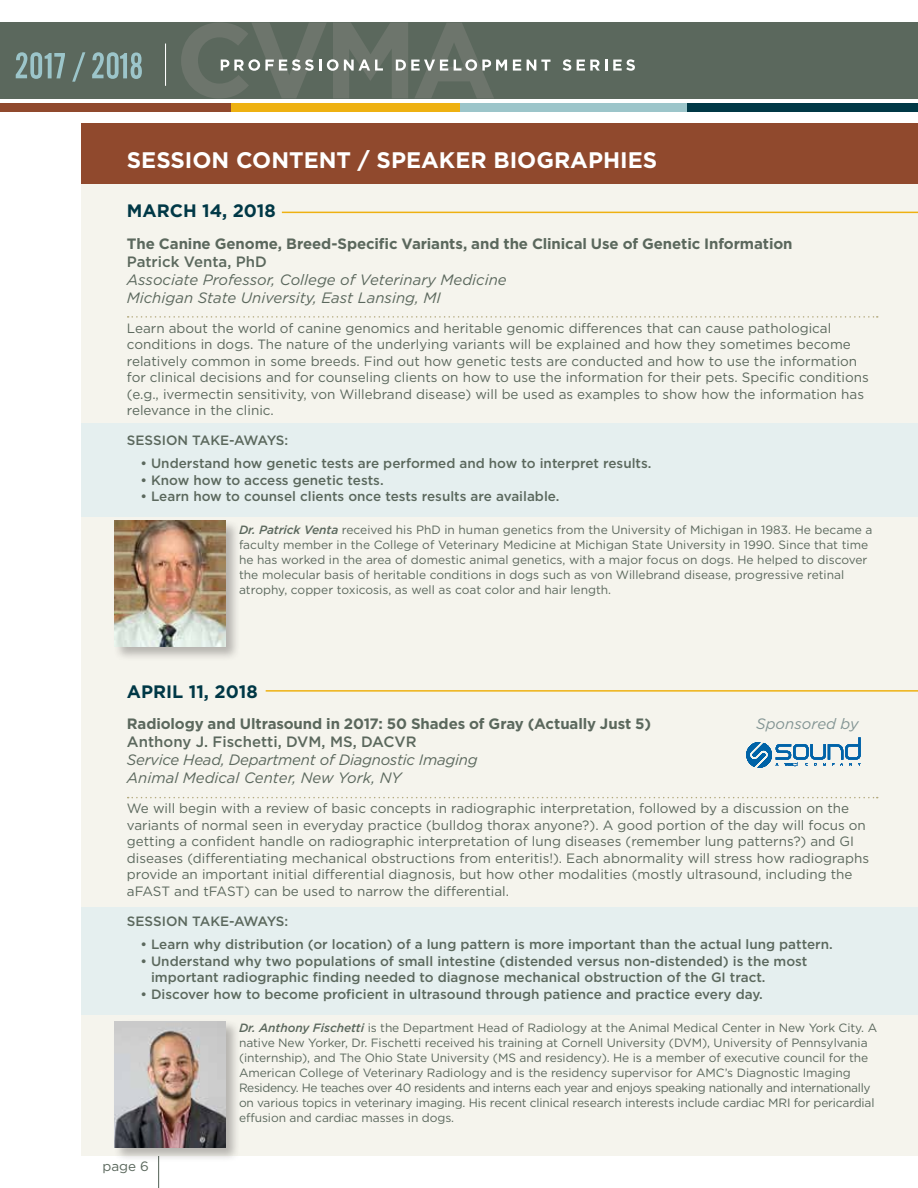
<style>
.page{position:relative;width:918px;height:1188px;background:#fff}
.page>*{position:absolute;margin:0;border:0;box-sizing:border-box;transform-origin:0 0}
.t1{font:700 22.5px "Gotham HTF";color:#fff}
.t2{font:700 18px "Gotham HTF";color:#003846}
.t3{font:italic 15px/18px "Gotham HTF";color:#5b685d}
.t4{font:700 15px "Gotham HTF";letter-spacing:-.005em;color:#5b685d}
.t5{font:500 15px "Gotham HTF";color:#5b685d}
.t6{font:italic 15px "Gotham HTF";color:#839594}
.t7{font:13.5px/16.5px "Gotham HTF";color:#5b685d}
.t8{font:500 13.5px/16.5px "Gotham HTF";color:#5b685d}
.t9{font:13.5px "Gotham";color:#5b685d}
.t10{font:12px/15px "Gotham HTF";letter-spacing:-.005em;color:#5b685d}
.s1{font-weight:500;font-style:italic}
</style>
<div class="page">
<div style="left:0;top:22px;width:918px;height:77px;background:#5b685d"></div>
<div style="left:230px;top:103px;width:231px;height:9px;background:#eeb111"></div>
<div style="left:0;top:103px;width:230px;height:9px;background:#90492d"></div>
<div style="left:461px;top:103px;width:230px;height:9px;background:#9cc5ca"></div>
<div style="left:688px;top:103px;width:230px;height:9px;background:#003846"></div>
<hr style="left:165px;top:44px;width:1px;height:42px;background:#fff">
<svg style="left:181px;top:23px;width:326px;height:75px"></svg>
<svg style="left:513px;top:60px;width:8px;height:11px"></svg>
<svg style="left:527px;top:60px;width:24px;height:11px"></svg>
<svg style="left:563px;top:59px;width:8px;height:12px"></svg>
<svg style="left:577px;top:60px;width:30px;height:11px"></svg>
<svg style="left:613px;top:59px;width:22px;height:12px"></svg>
<svg style="left:72px;top:52px;width:13px;height:30px"></svg>
<svg style="left:16px;top:52px;width:49px;height:27px"></svg>
<svg style="left:92px;top:52px;width:50px;height:27px"></svg>
<hr style="left:158px;top:1143px;width:1px;height:45px;background:#5b685d">
<div style="left:81px;top:123px;width:837px;height:1033px;background:#f5f4ed"></div>
<hr style="left:282px;top:212px;width:636px;height:1px;background:#eeb111">
<hr style="left:266px;top:690px;width:652px;height:2px;background:#eeb111">
<div style="left:81px;top:123px;width:837px;height:61px;background:#90492d"></div>
<div style="left:81px;top:423px;width:837px;height:93px;background:#e5efef"></div>
<div style="left:81px;top:907px;width:837px;height:108px;background:#e5efef"></div>
<svg style="left:128px;top:316px;width:750px;height:2px"></svg>
<svg style="left:128px;top:797px;width:750px;height:1px"></svg>
<div style="left:113px;top:519px;width:128px;height:143px;background:#231f20;opacity:.3"></div>
<img style="left:115px;top:521px;width:111px;height:125px">
<div style="left:113px;top:1020px;width:128px;height:142px;background:#231f20;opacity:.3"></div>
<img style="left:115px;top:1021px;width:111px;height:126px">
<hr style="left:917px;top:123px;width:1px;height:1033px;background:#f5f4ed">
<hr style="left:917px;top:123px;width:1px;height:61px;background:#90492d">
<hr style="left:917px;top:720px;width:1px;height:60px;background:#90492d">
<svg style="left:746px;top:738px;width:115px;height:30px"></svg>
<h1 class="t1" style="left:127px;top:147px;width:532px">SESSION CONTENT / SPEAKER BIOGRAPHIES</h1>
<h2 class="t2" style="left:127px;top:200px;width:150px">MARCH 14, 2018</h2>
<p class="t4" style="left:127px;top:235px;width:667px">The Canine Genome, Breed-Specific Variants, and the Clinical Use of Genetic Information</p>
<p class="t5" style="left:127px;top:253px;width:142px">Patrick Venta, PhD</p>
<p class="t3" style="left:127px;top:270px;width:381px">Associate Professor, College of Veterinary Medicine<br>Michigan State University, East Lansing, MI</p>
<p class="t7" style="left:127px;top:319px;width:743px">Learn about the world of canine genomics and heritable genomic differences that can cause pathological conditions in dogs. The nature of the underlying variants will be explained and how they sometimes become relatively common in some breeds. Find out how genetic tests are conducted and how to use the information for clinical decisions and for counseling clients on how to use the information for their pets. Specific conditions (e.g., ivermectin sensitivity, von Willebrand disease) will be used as examples to show how the information has relevance in the clinic.</p>
<p class="t8" style="left:127px;top:432px;width:163px">SESSION TAKE-AWAYS:</p>
<p class="t8" style="left:140px;top:455px;width:513px">• Understand how genetic tests are performed and how to interpret results.</p>
<p class="t8" style="left:140px;top:472px;width:245px">• Know how to access genetic tests.</p>
<p class="t8" style="left:140px;top:488px;width:421px">• Learn how to counsel clients once tests results are available.</p>
<p class="t10" style="left:239px;top:522px;width:635px"><span class="s1">Dr. Patrick Venta</span> received his PhD in human genetics from the University of Michigan in 1983. He became a faculty member in the College of Veterinary Medicine at Michigan State University in 1990. Since that time he has worked in the area of domestic animal genetics, with a major focus on dogs. He helped to discover the molecular basis of heritable conditions in dogs such as von Willebrand disease, progressive retinal atrophy, copper toxicosis, as well as coat color and hair length.</p>
<h2 class="t2" style="left:127px;top:681px;width:132px">APRIL 11, 2018</h2>
<p class="t4" style="left:127px;top:715px;width:526px">Radiology and Ultrasound in 2017: 50 Shades of Gray (Actually Just 5)</p>
<p class="t6" style="left:756px;top:716px;width:104px">Sponsored by</p>
<p class="t5" style="left:127px;top:734px;width:291px">Anthony J. Fischetti, DVM, MS, DACVR</p>
<p class="t3" style="left:127px;top:751px;width:352px">Service Head, Department of Diagnostic Imaging<br>Animal Medical Center, New York, NY</p>
<p class="t7" style="left:127px;top:800px;width:744px">We will begin with a review of basic concepts in radiographic interpretation, followed by a discussion on the variants of normal seen in everyday practice (bulldog thorax anyone?). A good portion of the day will focus on getting a confident handle on radiographic interpretation of lung diseases (remember lung patterns?) and GI diseases (differentiating mechanical obstructions from enteritis!). Each abnormality will stress how radiographs provide an important initial differential diagnosis, but how other modalities (mostly ultrasound, including the aFAST and tFAST) can be used to narrow the differential.</p>
<p class="t8" style="left:127px;top:913px;width:163px">SESSION TAKE-AWAYS:</p>
<p class="t8" style="left:140px;top:936px;width:694px">• Learn why distribution (or location) of a lung pattern is more important than the actual lung pattern.</p>
<p class="t8" style="left:151px;top:952px;width:658px;text-indent:-11px">• Understand why two populations of small intestine (distended versus non-distended) is the most important radiographic finding needed to diagnose mechanical obstruction of the GI tract.</p>
<p class="t8" style="left:140px;top:985px;width:624px">• Discover how to become proficient in ultrasound through patience and practice every day.</p>
<p class="t10" style="left:239px;top:1020px;width:640px"><span class="s1">Dr. Anthony Fischetti</span> is the Department Head of Radiology at the Animal Medical Center in New York City. A native New Yorker, Dr. Fischetti received his training at Cornell University (DVM), University of Pennsylvania (internship), and The Ohio State University (MS and residency). He is a member of executive council for the American College of Veterinary Radiology and is the residency supervisor for AMC’s Diagnostic Imaging Residency. He teaches over 40 residents and interns each year and enjoys speaking nationally and internationally on various topics in veterinary imaging. His recent clinical research interests include cardiac MRI for pericardial effusion and cardiac masses in dogs.</p>
<p class="t9" style="left:102px;top:1159px;width:48px">page 6</p>
</div>
